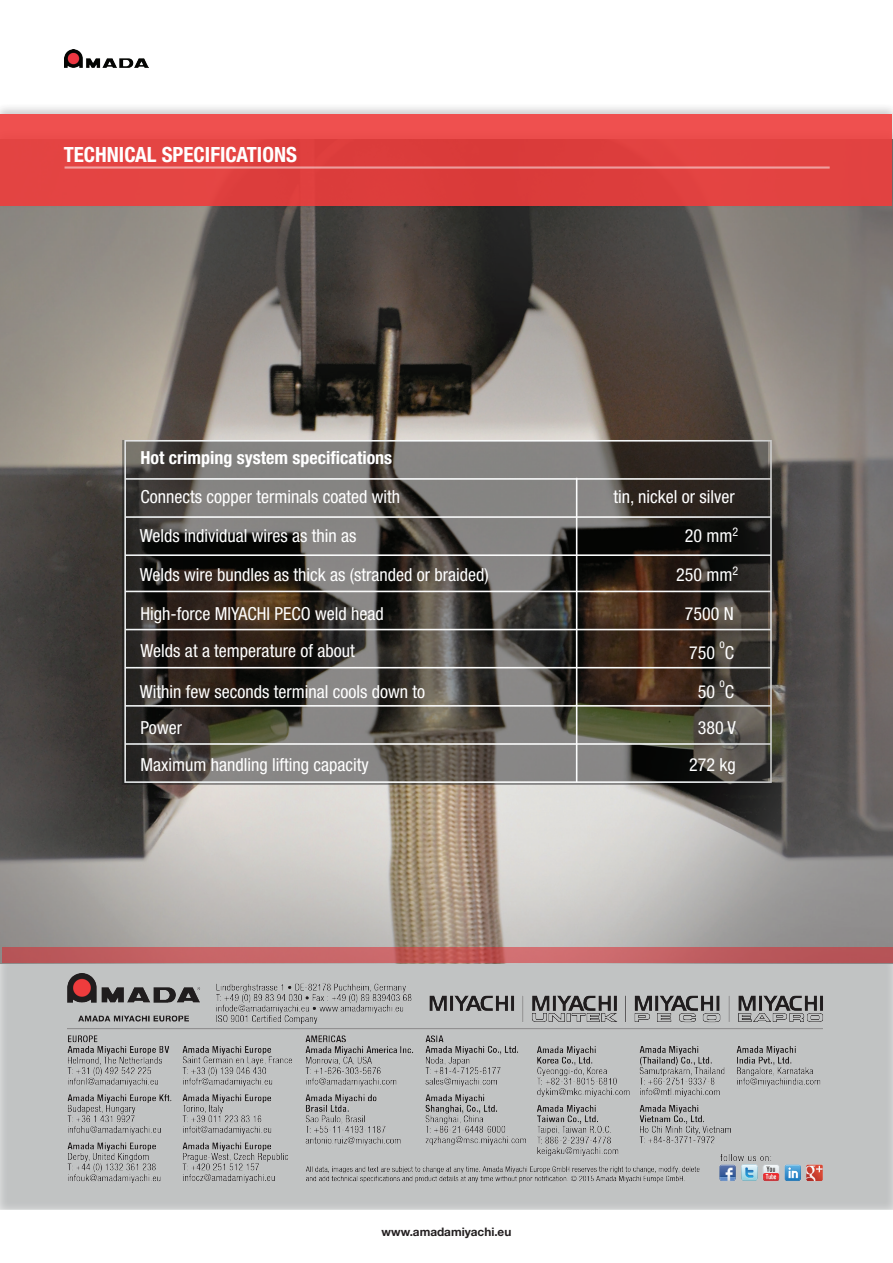
<style>
.page{position:relative;width:893px;height:1263px;background:#fff}
.page>*{position:absolute;margin:0;border:0;box-sizing:border-box;transform-origin:0 0}
.t1{font:700 condensed 21px "Helvetica Neue LT Std";color:#fff}
.t2{font:condensed 18px "Helvetica Neue LT Std";color:#fff}
.t3{font:700 condensed 18px "Helvetica Neue LT Std";color:#fff}
.t4{font:condensed 12px "Helvetica Neue LT Std";color:#fff}
.t5{font:700 11.7px "Helvetica Neue LT Std";color:#231f20}
</style>
<div class="page">
<div style="left:0;top:957px;width:893px;height:254px;background:#c1c3c3"></div>
<img style="left:0;top:209px;width:893px;height:754px">
<svg style="left:2px;top:947px;width:891px;height:16px"></svg>
<img style="left:68px;top:973px;width:755px;height:210px">
<img style="left:64px;top:49px;width:84px;height:19px">
<div style="left:0;top:102px;width:893px;height:107px;background:#231f20;opacity:.25"></div>
<div style="left:1px;top:114px;width:891px;height:91px;background:linear-gradient(to right,#e44544,#e34442)"></div>
<hr style="left:65px;top:166px;width:765px;height:3px;background:#fff">
<p class="t1" style="left:64px;top:142px;width:235px">TECHNICAL SPECIFICATIONS</p>
<p class="t3" style="left:141px;top:446px;width:253px">Hot crimping system specifications</p>
<p class="t2" style="left:141px;top:486px;width:261px">Connects copper terminals coated with</p>
<p class="t2" style="left:614px;top:486px;width:123px">tin, nickel or silver</p>
<p class="t2" style="left:140px;top:525px;width:218px">Welds individual wires as thin as</p>
<p class="t2" style="left:685px;top:525px;width:55px">20 mm<sup>2</sup></p>
<p class="t2" style="left:140px;top:564px;width:350px">Welds wire bundles as thick as (stranded or braided)</p>
<p class="t2" style="left:676px;top:564px;width:63px">250 mm<sup>2</sup></p>
<p class="t2" style="left:141px;top:603px;width:245px">High-force MIYACHI PECO weld head</p>
<p class="t2" style="left:685px;top:603px;width:50px">7500 N</p>
<p class="t2" style="left:141px;top:640px;width:216px">Welds at a temperature of about</p>
<p class="t2" style="left:689px;top:642px;width:27px">750</p>
<p class="t4" style="left:719px;top:637px;width:7px">o</p>
<p class="t2" style="left:725px;top:642px;width:11px">C</p>
<p class="t4" style="left:719px;top:676px;width:7px">o</p>
<p class="t2" style="left:725px;top:681px;width:11px">C</p>
<p class="t2" style="left:140px;top:681px;width:287px">Within few seconds terminal cools down to</p>
<p class="t2" style="left:698px;top:681px;width:19px">50</p>
<p class="t2" style="left:141px;top:717px;width:43px">Power</p>
<p class="t2" style="left:698px;top:717px;width:39px">380 V</p>
<p class="t2" style="left:141px;top:754px;width:230px">Maximum handling lifting capacity</p>
<p class="t2" style="left:689px;top:754px;width:48px">272 kg</p>
<p class="t5" style="left:382px;top:1224px;width:131px">www.amadamiyachi.eu</p>
</div>
